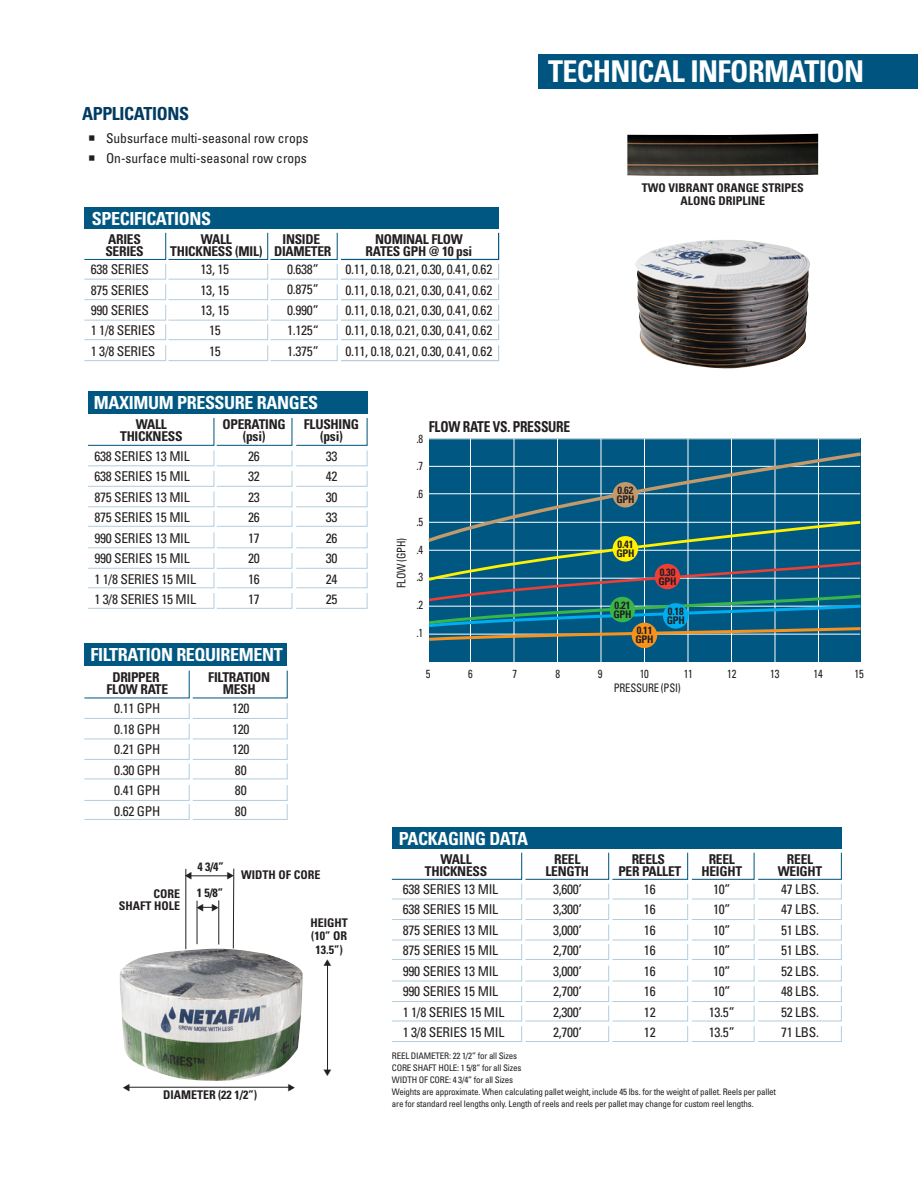
<style>
.page{position:relative;width:918px;height:1188px;background:#fff}
.page>*{position:absolute;margin:0;border:0;box-sizing:border-box;transform-origin:0 0}
.t1{font:700 condensed 30px "Univers LT Std";letter-spacing:-.02em;color:#fff}
.t2{font:700 condensed 18px "Univers LT Std";letter-spacing:-.02em;color:#fff}
.t3{font:700 condensed 18px "Univers LT Std";letter-spacing:-.02em;color:#003a62}
.t4{font:700 condensed 15px "Univers LT Std";letter-spacing:-.02em;color:#231f20;scale:.9 1}
.t5{font:condensed 13.5px/20.5px "Univers LT Std";letter-spacing:-.02em;color:#231f20;text-align:justify}
.t6{font:700 condensed 13.5px/12px "Univers LT Std";letter-spacing:-.02em;color:#231f20;text-align:center}
.t7{font:condensed 13.5px "Univers LT Std";color:#231f20}
.t8{font:700 condensed 12px/13.5px "Univers LT Std";color:#231f20;text-align:center}
.t9{font:condensed 11.85px "Univers LT Std";letter-spacing:-.02em;color:#231f20;scale:.9 1}
.t10{font:700 condensed 10.5px/9.1px "Univers LT Std";letter-spacing:-.02em;color:#231f20}
.t11{font:condensed 9px/12px "Univers LT Std";letter-spacing:-.02em;color:#231f20}
</style>
<div class="page">
<div style="left:539px;top:54px;width:379px;height:35px;background:#005480"></div>
<svg style="left:88px;top:418px;width:280px;height:191px"></svg>
<div style="left:88px;top:391px;width:279px;height:22px;background:#005882"></div>
<img style="left:120px;top:949px;width:183px;height:132px">
<hr style="left:127px;top:1087px;width:164px;height:1px;background:#231f20">
<hr style="left:327px;top:964px;width:1px;height:109px;background:#231f20">
<hr style="left:189px;top:875px;width:41px;height:1px;background:#231f20">
<hr style="left:185px;top:869px;width:1px;height:80px;background:#231f20">
<hr style="left:197px;top:901px;width:1px;height:43px;background:#231f20">
<hr style="left:218px;top:900px;width:1px;height:44px;background:#231f20">
<img style="left:635px;top:240px;width:175px;height:129px">
<img style="left:627px;top:134px;width:191px;height:42px">
<div style="left:429px;top:439px;width:432px;height:223px;background:#005882"></div>
<hr style="left:470px;top:439px;width:1px;height:223px;background:#fff">
<hr style="left:514px;top:439px;width:1px;height:223px;background:#fff">
<hr style="left:557px;top:439px;width:1px;height:223px;background:#fff">
<hr style="left:601px;top:439px;width:1px;height:223px;background:#fff">
<hr style="left:644px;top:439px;width:1px;height:223px;background:#fff">
<hr style="left:688px;top:439px;width:1px;height:223px;background:#fff">
<hr style="left:731px;top:439px;width:1px;height:223px;background:#fff">
<hr style="left:775px;top:439px;width:1px;height:223px;background:#fff">
<hr style="left:818px;top:439px;width:1px;height:223px;background:#fff">
<hr style="left:429px;top:439px;width:431px;height:1px;background:#fff">
<div style="left:632px;top:623px;width:25px;height:25px;background:#f7931d;border-radius:50%"></div>
<svg style="left:428px;top:450px;width:433px;height:192px"></svg>
<div style="left:663px;top:603px;width:25px;height:26px;background:#00aeef;border-radius:50%"></div>
<div style="left:610px;top:597px;width:25px;height:25px;background:#3ab54a;border-radius:50%"></div>
<div style="left:392px;top:827px;width:449px;height:22px;background:#005882"></div>
<svg style="left:391px;top:852px;width:451px;height:190px"></svg>
<div style="left:84px;top:208px;width:415px;height:21px;background:#005882"></div>
<svg style="left:84px;top:232px;width:415px;height:129px"></svg>
<svg style="left:84px;top:670px;width:204px;height:150px"></svg>
<div style="left:84px;top:644px;width:203px;height:22px;background:#005882"></div>
<svg style="left:197px;top:903px;width:22px;height:8px"></svg>
<svg style="left:185px;top:872px;width:7px;height:8px"></svg>
<svg style="left:227px;top:868px;width:8px;height:81px"></svg>
<p class="t3" style="left:82px;top:102px;width:108px">APPLICATIONS</p>
<p class="t7" style="left:88px;top:130px;width:222px">○ Subsurface multi-seasonal row crops</p>
<p class="t7" style="left:88px;top:150px;width:220px">○ On-surface multi-seasonal row crops</p>
<p class="t2" style="left:92px;top:208px;width:121px">SPECIFICATIONS</p>
<p class="t6" style="left:105px;top:233px;width:40px;text-align:left">ARIES<br>SERIES</p>
<p class="t5" style="left:91px;top:259px;width:66px;text-align:left">638 SERIES<br>875 SERIES<br>990 SERIES<br>1 1/8 SERIES<br>1 3/8 SERIES</p>
<p class="t6" style="left:170px;top:233px;width:94px">WALL<br>THICKNESS (MIL)</p>
<p class="t6" style="left:274px;top:233px;width:59px">INSIDE<br>DIAMETER</p>
<p class="t5" style="left:201px;top:259px;width:30px;text-align:center">13, 15<br>13, 15<br>13, 15<br>15<br>15</p>
<p class="t5" style="left:287px;top:259px;width:33px">0.638” 0.875” 0.990” 1.125“ 1.375”</p>
<p class="t6" style="left:366px;top:233px;width:108px">NOMINAL FLOW<br>RATES GPH @ 10 psi</p>
<p class="t5" style="left:345px;top:259px;width:148px">0.11, 0.18, 0.21, 0.30, 0.41, 0.62<br>0.11, 0.18, 0.21, 0.30, 0.41, 0.62<br>0.11, 0.18, 0.21, 0.30, 0.41, 0.62<br>0.11, 0.18, 0.21, 0.30, 0.41, 0.62<br>0.11, 0.18, 0.21, 0.30, 0.41, 0.62</p>
<p class="t2" style="left:94px;top:391px;width:226px">MAXIMUM PRESSURE RANGES</p>
<p class="t1" style="left:548px;top:53px;width:318px">TECHNICAL INFORMATION</p>
<p class="t8" style="left:642px;top:181px;width:164px">TWO VIBRANT ORANGE STRIPES</p>
<p class="t8" style="left:680px;top:194px;width:86px">ALONG DRIPLINE</p>
<p class="t6" style="left:120px;top:418px;width:64px">WALL<br>THICKNESS</p>
<p class="t5" style="left:94px;top:445px;width:103px;text-align:left">638 SERIES 13 MIL<br>638 SERIES 15 MIL<br>875 SERIES 13 MIL<br>875 SERIES 15 MIL<br>990 SERIES 13 MIL<br>990 SERIES 15 MIL<br>1 1/8 SERIES 15 MIL<br>1 3/8 SERIES 15 MIL</p>
<p class="t6" style="left:223px;top:418px;width:65px">OPERATING (psi)</p>
<p class="t5" style="left:248px;top:445px;width:13px">26<br>32<br>23<br>26<br>17<br>20<br>16<br>17</p>
<p class="t2" style="left:90px;top:644px;width:194px">FILTRATION REQUIREMENT</p>
<p class="t6" style="left:107px;top:671px;width:63px">DRIPPER<br>FLOW RATE</p>
<p class="t5" style="left:114px;top:698px;width:48px">0.11 GPH 0.18 GPH 0.21 GPH 0.30 GPH 0.41 GPH 0.62 GPH</p>
<p class="t6" style="left:208px;top:671px;width:63px">FILTRATION<br>MESH</p>
<p class="t5" style="left:232px;top:698px;width:19px;text-align:left">120<br>120<br>120<br>80<br>80<br>80</p>
<p class="t6" style="left:304px;top:418px;width:57px">FLUSHING (psi)</p>
<p class="t5" style="left:326px;top:445px;width:13px">33<br>42<br>30<br>33<br>26<br>30<br>24<br>25</p>
<p class="t8" style="left:153px;top:887px;width:28px">CORE</p>
<p class="t8" style="left:119px;top:899px;width:63px">SHAFT HOLE</p>
<p class="t8" style="left:198px;top:860px;width:28px">4 3/4”</p>
<p class="t8" style="left:197px;top:886px;width:28px">1 5/8”</p>
<p class="t8" style="left:241px;top:868px;width:81px">WIDTH OF CORE</p>
<p class="t8" style="left:311px;top:916px;width:39px">HEIGHT</p>
<p class="t8" style="left:311px;top:929px;width:37px">(10” OR<br>13.5”)</p>
<p class="t8" style="left:163px;top:1088px;width:96px">DIAMETER (22 1/2”)</p>
<p class="t4" style="left:429px;top:417px;width:158px">FLOW RATE VS. PRESSURE</p>
<p class="t9" style="left:416px;top:431px;width:9px">.8</p>
<p class="t9" style="left:416px;top:459px;width:9px">.7</p>
<p class="t9" style="left:416px;top:486px;width:9px">.6</p>
<p class="t9" style="left:416px;top:514px;width:9px">.5</p>
<p class="t9" style="left:416px;top:542px;width:9px">.4</p>
<p class="t9" style="left:416px;top:570px;width:9px">.3</p>
<p class="t9" style="left:416px;top:597px;width:9px">.2</p>
<p class="t9" style="left:416px;top:625px;width:9px">.1</p>
<p class="t10" style="left:616px;top:485px;width:20px">0.62<br>GPH</p>
<p class="t9" style="left:394px;top:588px;width:58px;rotate:-90deg">FLOW (GPH)</p>
<p class="t10" style="left:616px;top:539px;width:20px">0.41<br>GPH</p>
<p class="t10" style="left:658px;top:567px;width:20px">0.30<br>GPH</p>
<p class="t10" style="left:613px;top:600px;width:20px">0.21<br>GPH</p>
<p class="t10" style="left:667px;top:607px;width:20px">0.18<br>GPH</p>
<p class="t10" style="left:635px;top:626px;width:20px">0.11<br>GPH</p>
<p class="t9" style="left:426px;top:666px;width:7px">5</p>
<p class="t9" style="left:468px;top:666px;width:7px">6</p>
<p class="t9" style="left:512px;top:666px;width:7px">7</p>
<p class="t9" style="left:556px;top:666px;width:7px">8</p>
<p class="t9" style="left:598px;top:666px;width:7px">9</p>
<p class="t9" style="left:640px;top:666px;width:12px">10</p>
<p class="t9" style="left:684px;top:666px;width:12px">11</p>
<p class="t9" style="left:727px;top:666px;width:12px">12</p>
<p class="t9" style="left:770px;top:666px;width:12px">13</p>
<p class="t9" style="left:814px;top:666px;width:12px">14</p>
<p class="t9" style="left:855px;top:666px;width:12px">15</p>
<p class="t9" style="left:614px;top:680px;width:76px">PRESSURE (PSI)</p>
<p class="t2" style="left:399px;top:828px;width:131px">PACKAGING DATA</p>
<p class="t6" style="left:425px;top:853px;width:64px">WALL<br>THICKNESS</p>
<p class="t5" style="left:403px;top:879px;width:103px;text-align:left">638 SERIES 13 MIL<br>638 SERIES 15 MIL<br>875 SERIES 13 MIL<br>875 SERIES 15 MIL<br>990 SERIES 13 MIL<br>990 SERIES 15 MIL<br>1 1/8 SERIES 15 MIL<br>1 3/8 SERIES 15 MIL</p>
<p class="t6" style="left:546px;top:853px;width:45px">REEL<br>LENGTH</p>
<p class="t5" style="left:553px;top:879px;width:30px">3,600’ 3,300’ 3,000’ 2,700’ 3,000’ 2,700’ 2,300’ 2,700’</p>
<p class="t6" style="left:618px;top:853px;width:64px">REELS<br>PER PALLET</p>
<p class="t5" style="left:644px;top:879px;width:13px">16<br>16<br>16<br>16<br>16<br>16<br>12<br>12</p>
<p class="t6" style="left:701px;top:853px;width:42px">REEL<br>HEIGHT</p>
<p class="t5" style="left:709px;top:879px;width:27px;text-align:center">10”<br>10”<br>10”<br>10”<br>10”<br>10”<br>13.5”<br>13.5”</p>
<p class="t6" style="left:778px;top:853px;width:46px">REEL<br>WEIGHT</p>
<p class="t5" style="left:781px;top:879px;width:40px">47 LBS.<br>47 LBS.<br>51 LBS.<br>51 LBS.<br>52 LBS.<br>48 LBS.<br>52 LBS.<br>71 LBS.</p>
<p class="t11" style="left:392px;top:1050px;width:386px">REEL DIAMETER: 22 1/2” for all Sizes<br>CORE SHAFT HOLE: 1 5/8” for all Sizes<br>WIDTH OF CORE: 4 3/4” for all Sizes<br>Weights are approximate. When calculating pallet weight, include 45 lbs. for the weight of pallet. Reels per pallet are for standard reel lengths only. Length of reels and reels per pallet may change for custom reel lengths.</p>
</div>
